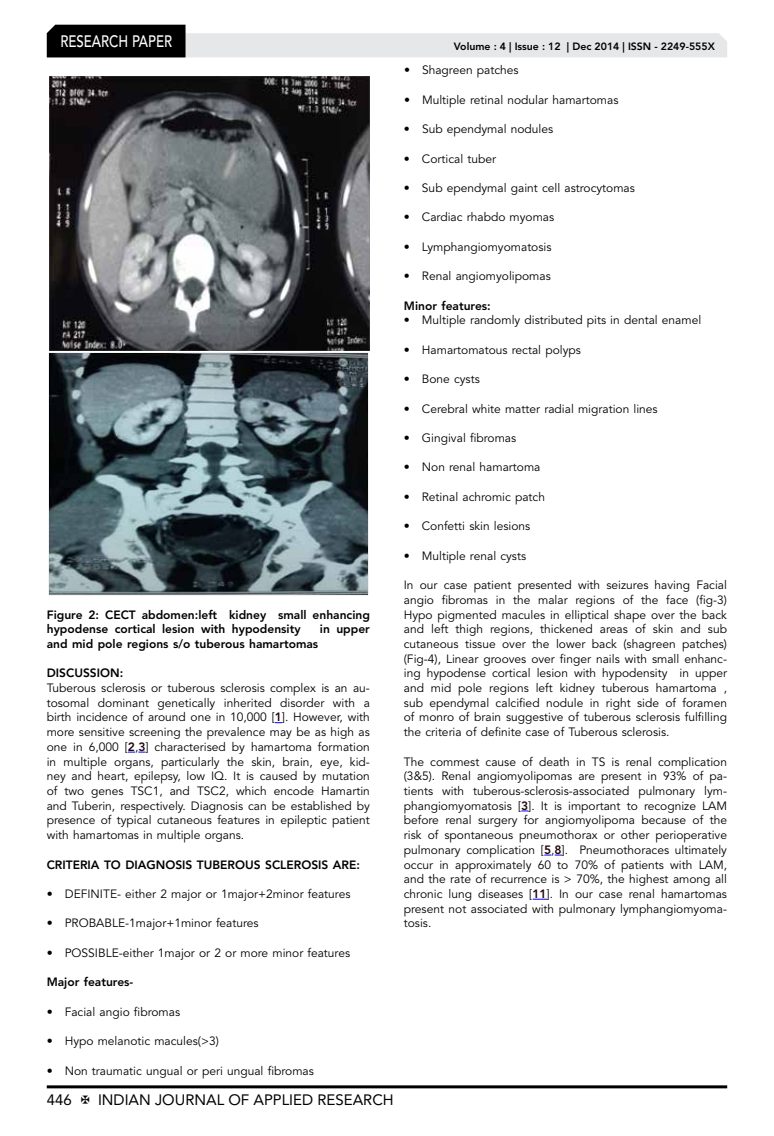
<style>
.page{position:relative;width:774px;height:1136px;background:#fff}
.page>*{position:absolute;margin:0;border:0;box-sizing:border-box;transform-origin:0 0}
.t1{font:500 16.5px "Avenir LT Std";color:#fff;scale:.8 1}
.t2{font:15px "Avenir LT Std";color:#000}
.t3{font:12px/14.7px "Avenir LT Std";color:#000;text-align:justify}
.t4{font:800 12px/14.7px "Avenir LT Std";color:#000}
.t5{font:800 10.5px "Avenir LT Std";color:#000}
.s1{font-weight:800;color:#22050a}
</style>
<div class="page">
<hr style="left:47px;top:1085px;width:680px;height:3px;background:#000">
<svg style="left:47px;top:25px;width:680px;height:32px"></svg>
<svg style="left:128px;top:751px;width:17px;height:1px"></svg>
<img style="left:49px;top:76px;width:321px;height:275px">
<img style="left:48px;top:352px;width:320px;height:243px">
<svg style="left:544px;top:854px;width:18px;height:1px"></svg>
<svg style="left:533px;top:898px;width:14px;height:1px"></svg>
<h1 class="t1" style="left:60px;top:32px;width:139px">RESEARCH PAPER</h1>
<p class="t4" style="left:47px;top:607px;width:325px">Figure 2: CECT abdomen:left kidney small enhancing hypodense cortical lesion with hypodensity</p>
<p class="t4" style="left:320px;top:621px;width:52px">in upper</p>
<p class="t4" style="left:47px;top:636px;width:273px">and mid pole regions s/o tuberous hamartomas</p>
<p class="t4" style="left:47px;top:665px;width:78px">DISCUSSION:</p>
<p class="t3" style="left:47px;top:680px;width:325px">Tuberous sclerosis or tuberous sclerosis complex is an au&shy;tosomal dominant genetically inherited disorder with a birth incidence of around one in 10,000 [<span class="s1">1</span>]. However, with more sensitive screening the prevalence may be as high as one in 6,000 [<span class="s1">2</span>,<span class="s1">3</span>] characterised by hamartoma formation in multiple organs, particularly the skin, brain, eye, kid&shy;ney and heart, epilepsy, low IQ. It is caused by mutation of two genes TSC1, and TSC2, which encode Hamartin and Tuberin, respectively. Diagnosis can be established by presence of typical cutaneous features in epileptic patient with hamartomas in multiple organs.</p>
<p class="t4" style="left:47px;top:857px;width:315px">CRITERIA TO DIAGNOSIS TUBEROUS SCLEROSIS ARE:</p>
<p class="t3" style="left:47px;top:886px;width:305px">• DEFINITE- either 2 major or 1major+2minor features</p>
<p class="t3" style="left:47px;top:916px;width:213px">• PROBABLE-1major+1minor features</p>
<p class="t3" style="left:47px;top:945px;width:305px">• POSSIBLE-either 1major or 2 or more minor features</p>
<p class="t4" style="left:47px;top:974px;width:88px">Major features-</p>
<p class="t3" style="left:47px;top:1004px;width:135px">• Facial angio fibromas</p>
<p class="t3" style="left:47px;top:1033px;width:174px">• Hypo melanotic macules(&gt;3)</p>
<p class="t3" style="left:47px;top:1063px;width:269px">• Non traumatic ungual or peri ungual fibromas</p>
<p class="t2" style="left:47px;top:1090px;width:27px">446</p>
<p class="t2" style="left:98px;top:1090px;width:297px">INDIAN JOURNAL OF APPLIED RESEARCH</p>
<p class="t5" style="left:454px;top:41px;width:262px">Volume : 4 | Issue : 12 | Dec 2014 | ISSN - 2249-555X</p>
<p class="t3" style="left:404px;top:63px;width:116px">• Shagreen patches</p>
<p class="t3" style="left:404px;top:92px;width:216px">• Multiple retinal nodular hamartomas</p>
<p class="t3" style="left:404px;top:122px;width:151px">• Sub ependymal nodules</p>
<p class="t3" style="left:404px;top:151px;width:94px">• Cortical tuber</p>
<p class="t3" style="left:404px;top:181px;width:232px">• Sub ependymal gaint cell astrocytomas</p>
<p class="t3" style="left:404px;top:210px;width:152px">• Cardiac rhabdo myomas</p>
<p class="t3" style="left:404px;top:239px;width:149px">• Lymphangiomyomatosis</p>
<p class="t3" style="left:404px;top:269px;width:148px">• Renal angiomyolipomas</p>
<p class="t4" style="left:404px;top:298px;width:88px">Minor features:</p>
<p class="t3" style="left:404px;top:313px;width:299px">• Multiple randomly distributed pits in dental enamel</p>
<p class="t3" style="left:404px;top:342px;width:178px">• Hamartomatous rectal polyps</p>
<p class="t3" style="left:404px;top:372px;width:77px">• Bone cysts</p>
<p class="t3" style="left:404px;top:401px;width:255px">• Cerebral white matter radial migration lines</p>
<p class="t3" style="left:404px;top:431px;width:114px">• Gingival fibromas</p>
<p class="t3" style="left:404px;top:460px;width:138px">• Non renal hamartoma</p>
<p class="t3" style="left:404px;top:489px;width:143px">• Retinal achromic patch</p>
<p class="t3" style="left:404px;top:519px;width:128px">• Confetti skin lesions</p>
<p class="t3" style="left:404px;top:548px;width:124px">• Multiple renal cysts</p>
<p class="t3" style="left:404px;top:578px;width:325px">In our case patient presented with seizures having Facial angio fibromas in the malar regions of the face (fig-3)<br>Hypo pigmented macules in elliptical shape over the back and left thigh regions, thickened areas of skin and sub cutaneous tissue over the lower back (shagreen patches) (Fig-4), Linear grooves over finger nails with small enhanc&shy;ing hypodense cortical lesion with hypodensity in upper and mid pole regions left kidney tuberous hamartoma , sub ependymal calcified nodule in right side of foramen of monro of brain suggestive of tuberous sclerosis fulfilling the criteria of definite case of Tuberous sclerosis.</p>
<p class="t3" style="left:404px;top:754px;width:325px">The commest cause of death in TS is renal complication (3&amp;5). Renal angiomyolipomas are present in 93% of pa&shy;tients with tuberous-sclerosis-associated pulmonary lym&shy;phangiomyomatosis [<span class="s1">3</span>]. It is important to recognize LAM before renal surgery for angiomyolipoma because of the risk of spontaneous pneumothorax or other perioperative pulmonary complication [<span class="s1">5</span>,<span class="s1">8</span>]. Pneumothoraces ultimately occur in approximately 60 to 70% of patients with LAM, and the rate of recurrence is &gt; 70%, the highest among all chronic lung diseases [<span class="s1">11</span>]. In our case renal hamartomas present not associated with pulmonary lymphangiomyoma&shy;tosis.</p>
</div>
